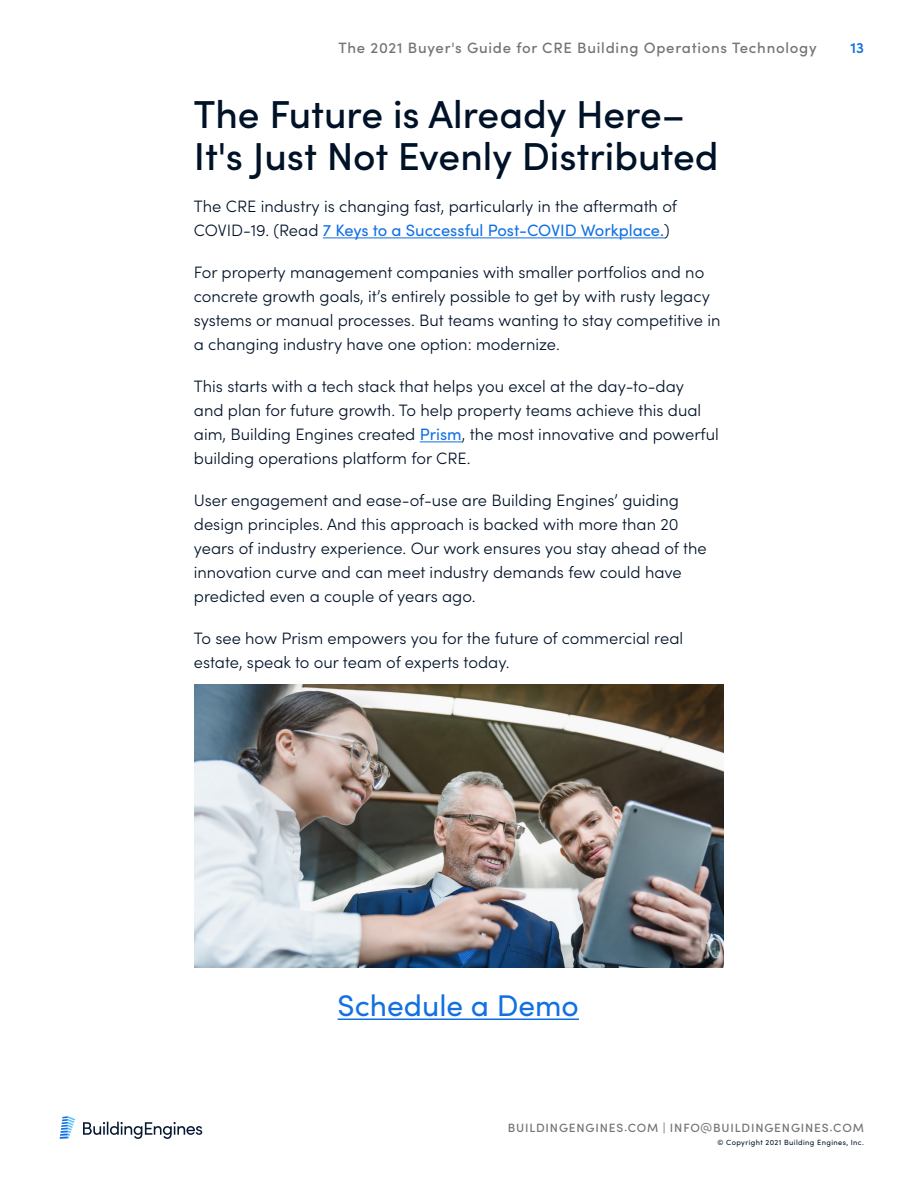
<style>
.page{position:relative;width:918px;height:1188px;background:#fff}
.page>*{position:absolute;margin:0;border:0;box-sizing:border-box;transform-origin:0 0}
.t1{font:500 39px/42px "Sofia Pro";color:#001228}
.t2{font:30px "Sofia Pro";color:#1270e2}
.t3{font:300 16.5px/24px "Sofia Pro";color:#001228}
.t4{font:500 15px "Sofia Pro";letter-spacing:.05em;color:#747477}
.t5{font:600 15px "Sofia Pro";color:#1270e2}
.t6{font:500 12px "Sofia Pro";letter-spacing:.07em;color:#747477}
.t7{font:7.5px "Sofia Pro";letter-spacing:.05em;color:#001228}
.s1{font-weight:400;color:#1270e2}
</style>
<div class="page">
<svg style="left:83px;top:1122px;width:119px;height:17px"></svg>
<svg style="left:60px;top:1116px;width:15px;height:23px"></svg>
<hr style="left:323px;top:237px;width:341px;height:1px;background:#1270e2">
<hr style="left:420px;top:441px;width:42px;height:1px;background:#1270e2">
<img style="left:194px;top:684px;width:530px;height:283px">
<hr style="left:338px;top:1018px;width:241px;height:2px;background:#1270e2">
<p class="t4" style="left:338px;top:37px;width:480px">The 2021 Buyer's Guide for CRE Building Operations Technology</p>
<p class="t1" style="left:194px;top:91px;width:526px">The Future is Already Here–<br>It's Just Not Evenly Distributed</p>
<p class="t3" style="left:194px;top:194px;width:485px">The CRE industry is changing fast, particularly in the aftermath of<br>COVID-19. (Read <span class="s1">7 Keys to a Successful Post-COVID Workplace.</span>)</p>
<p class="t3" style="left:194px;top:260px;width:528px">For property management companies with smaller portfolios and no concrete growth goals, it’s entirely possible to get by with rusty legacy systems or manual processes. But teams wanting to stay competitive in a changing industry have one option: modernize.</p>
<p class="t3" style="left:194px;top:374px;width:527px">This starts with a tech stack that helps you excel at the day-to-day<br>and plan for future growth. To help property teams achieve this dual aim, Building Engines created <span class="s1">Prism</span>, the most innovative and powerful building operations platform for CRE.</p>
<p class="t3" style="left:194px;top:488px;width:514px">User engagement and ease-of-use are Building Engines’ guiding design principles. And this approach is backed with more than 20 years of industry experience. Our work ensures you stay ahead of the innovation curve and can meet industry demands few could have predicted even a couple of years ago.</p>
<p class="t3" style="left:194px;top:626px;width:491px">To see how Prism empowers you for the future of commercial real estate, speak to our team of experts today.</p>
<p class="t5" style="left:850px;top:37px;width:15px">13</p>
<p class="t2" style="left:338px;top:984px;width:243px">Schedule a Demo</p>
<p class="t6" style="left:508px;top:1119px;width:358px">BUILDINGENGINES.COM | INFO@BUILDINGENGINES.COM</p>
<p class="t7" style="left:718px;top:1137px;width:148px">© Copyright 2021 Building Engines, Inc.</p>
</div>
